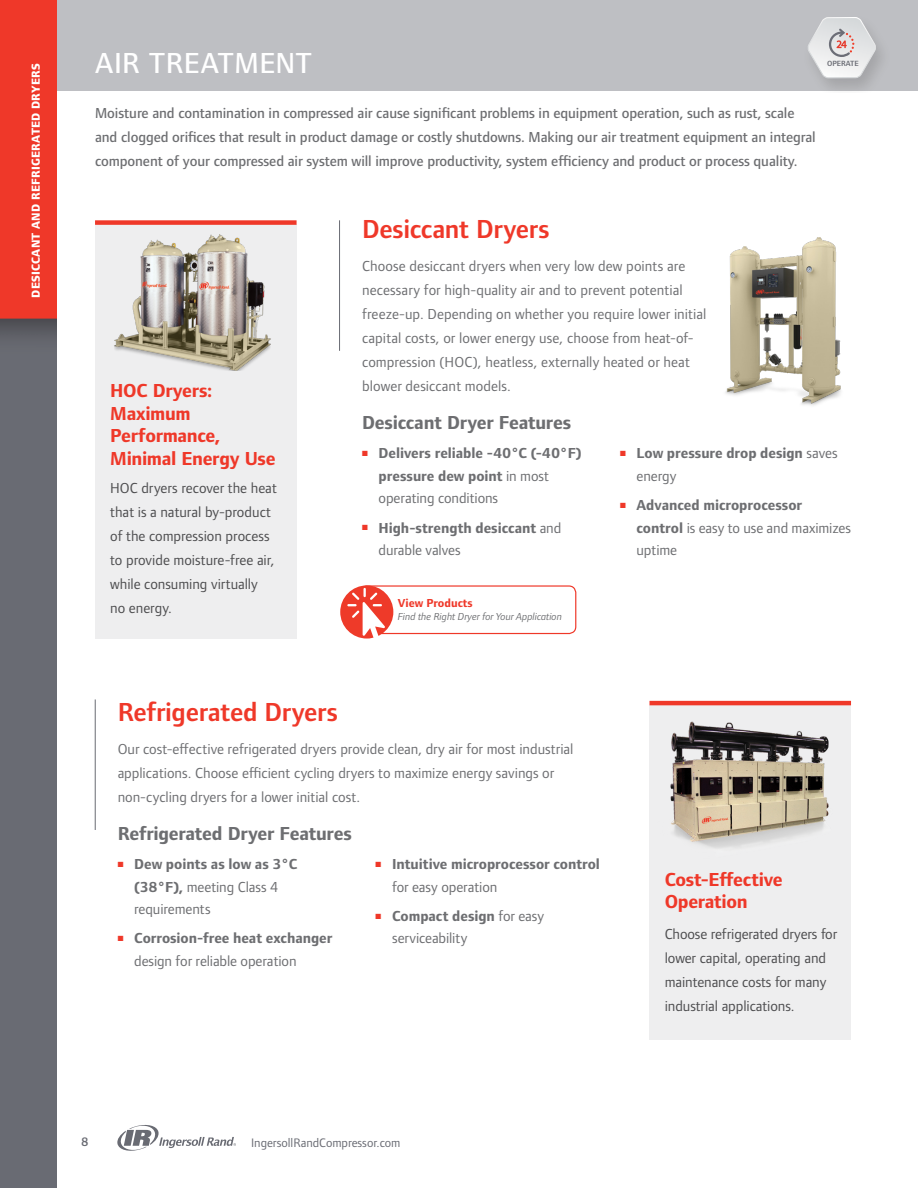
<style>
.page{position:relative;width:918px;height:1188px;background:#fff}
.page>*{position:absolute;margin:0;border:0;box-sizing:border-box;transform-origin:0 0}
.t1{font:500 30px "Foundry Form Sans";letter-spacing:.02em;color:#fff}
.t2{font:600 27px "Foundry Form Sans";letter-spacing:-.01em;color:#ef3829}
.t3{font:700 19.5px/22.5px "Foundry Form Sans";letter-spacing:-.015em;color:#ef3829}
.t4{font:700 19.5px "Foundry Form Sans";letter-spacing:-.015em;color:#6d6e71}
.t5{font:15px/24px "Foundry Form Sans";letter-spacing:.005em;color:#6d6e71}
.t6{font:700 15px/22.5px "Foundry Form Sans";letter-spacing:-.005em;color:#6d6e71}
.t7{font:500 15px/24px "Foundry Form Sans";letter-spacing:-.005em;color:#6d6e71}
.t8{font:15px/24px "Foundry Form Sans";letter-spacing:-.005em;color:#4d4d4f}
.t9{font:12.75px "Foundry Form Sans";color:#696b73}
.t10{font:600 12.75px "Foundry Form Sans";color:#696b73}
.t11{font:800 12px "Foundry Form Sans";letter-spacing:.02em;color:#fff}
.t12{font:700 12px "Foundry Form Sans";color:#ef3829}
.t13{font:italic 10.5px "Foundry Form Sans";letter-spacing:-.005em;color:#6d6e71}
.t14{font:600 7.8px "Foundry Form Sans";color:#6a6c74}
.s1{color:#ef3829}
.s2{font-weight:400}
.s3{font-weight:700}
</style>
<div class="page">
<div style="left:56px;top:0;width:862px;height:91px;background:#bebfc3"></div>
<svg style="left:117px;top:1125px;width:119px;height:26px"></svg>
<img style="left:0;top:0;width:56px;height:1188px">
<hr style="left:339px;top:220px;width:1px;height:131px;background:#696b73">
<div style="left:95px;top:225px;width:202px;height:414px;background:#eeeeef"></div>
<div style="left:95px;top:220px;width:202px;height:5px;background:#ef3829"></div>
<img style="left:725px;top:237px;width:116px;height:169px">
<div style="left:650px;top:705px;width:201px;height:335px;background:#eeeeef"></div>
<hr style="left:650px;top:701px;width:201px;height:4px;background:#ef3829">
<hr style="left:95px;top:699px;width:1px;height:131px;background:#696b73">
<img style="left:104px;top:220px;width:177px;height:168px">
<img style="left:799px;top:9px;width:99px;height:82px">
<svg style="left:806px;top:17px;width:71px;height:62px"></svg>
<img style="left:799px;top:3px;width:99px;height:4px">
<img style="left:649px;top:714px;width:202px;height:148px">
<div style="left:359px;top:585px;width:217px;height:49px;border:1px solid #ef3829;border-radius:7px"></div>
<div style="left:340px;top:585px;width:53px;height:54px;background:#ee3a29;border-radius:50%"></div>
<svg style="left:347px;top:588px;width:38px;height:51px"></svg>
<p class="t11" style="left:29px;top:298px;width:236px;rotate:-90deg">DESICCANT AND REFRIGERATED DRYERS</p>
<h1 class="t1" style="left:95px;top:47px;width:218px">AIR TREATMENT</h1>
<p class="t7" style="left:95px;top:101px;width:722px">Moisture and contamination in compressed air cause significant problems in equipment operation, such as rust, scale and clogged orifices that result in product damage or costly shutdowns. Making our air treatment equipment an integral component of your compressed air system will improve productivity, system efficiency and product or process quality.</p>
<p class="t14" style="left:827px;top:59px;width:33px">OPERATE</p>
<h3 class="t3" style="left:110px;top:380px;width:167px">HOC Dryers:<br>Maximum<br>Performance,<br>Minimal Energy Use</h3>
<p class="t8" style="left:110px;top:476px;width:168px">HOC dryers recover the heat that is a natural by-product of the compression process to provide moisture-free air, while consuming virtually<br>no energy.</p>
<h2 class="t2" style="left:362px;top:213px;width:189px">Desiccant Dryers</h2>
<p class="t5" style="left:362px;top:254px;width:346px">Choose desiccant dryers when very low dew points are necessary for high-quality air and to prevent potential freeze-up. Depending on whether you require lower initial capital costs, or lower energy use, choose from heat-of&shy;compression (HOC), heatless, externally heated or heat blower desiccant models.</p>
<h3 class="t4" style="left:362px;top:411px;width:211px">Desiccant Dryer Features</h3>
<p class="t6" style="left:379px;top:442px;width:205px;text-indent:-16px"><span class="s1">■</span> Delivers reliable -40°C (-40°F) pressure dew point <span class="s2">in most operating conditions</span></p>
<p class="t6" style="left:379px;top:517px;width:184px;text-indent:-16px"><span class="s1">■</span> High-strength desiccant <span class="s2">and durable valves</span></p>
<p class="t6" style="left:637px;top:442px;width:203px;text-indent:-16px"><span class="s1">■</span> Low pressure drop design <span class="s2">saves energy</span></p>
<p class="t6" style="left:637px;top:494px;width:216px;text-indent:-16px"><span class="s1">■</span> Advanced microprocessor control <span class="s2">is easy to use and maximizes uptime</span></p>
<p class="t12" style="left:398px;top:596px;width:76px">View Products</p>
<p class="t13" style="left:398px;top:611px;width:166px">Find the Right Dryer for Your Application</p>
<h2 class="t2" style="left:118px;top:696px;width:222px">Refrigerated Dryers</h2>
<p class="t5" style="left:118px;top:737px;width:457px">Our cost-effective refrigerated dryers provide clean, dry air for most industrial applications. Choose efficient cycling dryers to maximize energy savings or non-cycling dryers for a lower initial cost.</p>
<h3 class="t4" style="left:118px;top:822px;width:236px">Refrigerated Dryer Features</h3>
<p class="t6" style="left:134px;top:853px;width:165px;text-indent:-16px"><span class="s1">■</span> Dew points as low as 3°C (38°F), <span class="s2">meeting Class 4 requirements</span></p>
<p class="t6" style="left:134px;top:927px;width:200px;text-indent:-16px"><span class="s1">■</span> Corrosion-free heat exchanger <span class="s2">design for reliable operation</span></p>
<p class="t6" style="left:392px;top:853px;width:209px;text-indent:-16px"><span class="s1">■</span> Intuitive microprocessor control <span class="s2">for easy operation</span></p>
<p class="t5" style="left:392px;top:905px;width:154px;line-height:22.5px;text-indent:-16px"><span class="s1">■</span> <span class="s3">Compact design</span> for easy serviceability</p>
<h3 class="t3" style="left:665px;top:868px;width:119px">Cost-Effective<br>Operation</h3>
<p class="t8" style="left:665px;top:922px;width:174px">Choose refrigerated dryers for lower capital, operating and maintenance costs for many industrial applications.</p>
<p class="t10" style="left:81px;top:1135px;width:9px">8</p>
<p class="t9" style="left:251px;top:1135px;width:151px">IngersollRandCompressor.com</p>
</div>
